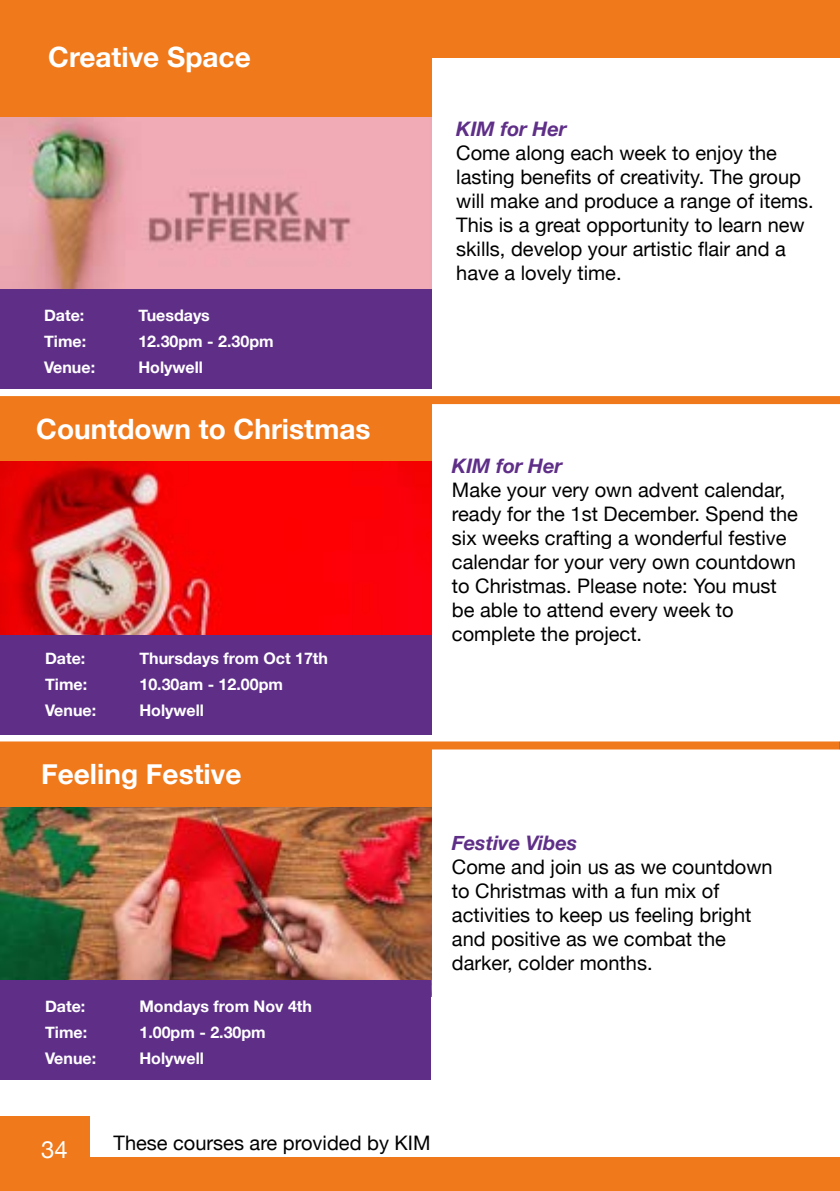
<style>
.page{position:relative;width:840px;height:1191px;background:#fff}
.page>*{position:absolute;margin:0;border:0;box-sizing:border-box;transform-origin:0 0}
.t1{font:700 28px "Helvetica Neue";color:#fff}
.t2{font:24px "Helvetica Neue";color:#fff}
.t3{font:20px/24px "Helvetica Neue";color:#000}
.t4{font:italic 700 20px "Helvetica Neue";color:#5f2f88}
.t5{font:700 16px "Helvetica Neue";color:#fff}
</style>
<div class="page">
<img style="left:0;top:806px;width:431px;height:173px">
<img style="left:0;top:460px;width:431px;height:175px">
<img style="left:0;top:117px;width:431px;height:172px">
<div style="left:0;top:289px;width:431px;height:100px;background:#5f2f88"></div>
<div style="left:0;top:56px;width:431px;height:61px;background:#ef791b"></div>
<div style="left:0;top:749px;width:431px;height:57px;background:#ef791b"></div>
<div style="left:0;top:0;width:839px;height:57px;background:#ef791b"></div>
<div style="left:0;top:396px;width:839px;height:8px;background:#ef791b"></div>
<div style="left:0;top:741px;width:839px;height:8px;background:#ef791b"></div>
<div style="left:0;top:635px;width:431px;height:99px;background:#5f2f88"></div>
<div style="left:0;top:403px;width:431px;height:57px;background:#ef791b"></div>
<div style="left:0;top:1157px;width:839px;height:34px;background:#ef791b"></div>
<div style="left:0;top:1116px;width:89px;height:75px;background:#ef791b"></div>
<div style="left:0;top:979px;width:431px;height:100px;background:#5f2f88"></div>
<h1 class="t1" style="left:48px;top:35px;width:204px">Creative Space</h1>
<p class="t5" style="left:44px;top:303px;width:42px">Date:</p>
<p class="t5" style="left:138px;top:303px;width:73px">Tuesdays</p>
<p class="t5" style="left:44px;top:329px;width:44px">Time:</p>
<p class="t5" style="left:138px;top:329px;width:137px">12.30pm - 2.30pm</p>
<p class="t5" style="left:44px;top:355px;width:52px">Venue:</p>
<p class="t5" style="left:138px;top:355px;width:66px">Holywell</p>
<h1 class="t1" style="left:36px;top:407px;width:335px">Countdown to Christmas</h1>
<p class="t5" style="left:45px;top:645px;width:42px">Date:</p>
<p class="t5" style="left:139px;top:645px;width:190px">Thursdays from Oct 17th</p>
<p class="t5" style="left:45px;top:671px;width:44px">Time:</p>
<p class="t5" style="left:139px;top:671px;width:145px">10.30am - 12.00pm</p>
<p class="t5" style="left:45px;top:697px;width:52px">Venue:</p>
<p class="t5" style="left:139px;top:697px;width:66px">Holywell</p>
<h1 class="t1" style="left:41px;top:751px;width:202px">Feeling Festive</h1>
<p class="t5" style="left:45px;top:994px;width:42px">Date:</p>
<p class="t5" style="left:139px;top:994px;width:174px">Mondays from Nov 4th</p>
<p class="t5" style="left:45px;top:1020px;width:44px">Time:</p>
<p class="t5" style="left:139px;top:1020px;width:128px">1.00pm - 2.30pm</p>
<p class="t5" style="left:45px;top:1046px;width:52px">Venue:</p>
<p class="t5" style="left:139px;top:1046px;width:66px">Holywell</p>
<p class="t4" style="left:456px;top:114px;width:112px">KIM for Her</p>
<p class="t3" style="left:456px;top:142px;width:359px">Come along each week to enjoy the lasting benefits of creativity. The group will make and produce a range of items.<br>This is a great opportunity to learn new skills, develop your artistic flair and a have a lovely time.</p>
<p class="t4" style="left:451px;top:450px;width:112px">KIM for Her</p>
<p class="t3" style="left:451px;top:479px;width:347px">Make your very own advent calendar, ready for the 1st December. Spend the six weeks crafting a wonderful festive calendar for your very own countdown to Christmas. Please note: You must be able to attend every week to complete the project.</p>
<p class="t4" style="left:451px;top:827px;width:127px">Festive Vibes</p>
<p class="t3" style="left:451px;top:855px;width:322px">Come and join us as we countdown to Christmas with a fun mix of activities to keep us feeling bright and positive as we combat the darker, colder months.</p>
<p class="t2" style="left:41px;top:1132px;width:28px">34</p>
<p class="t3" style="left:113px;top:1131px;width:318px">These courses are provided by KIM</p>
</div>
